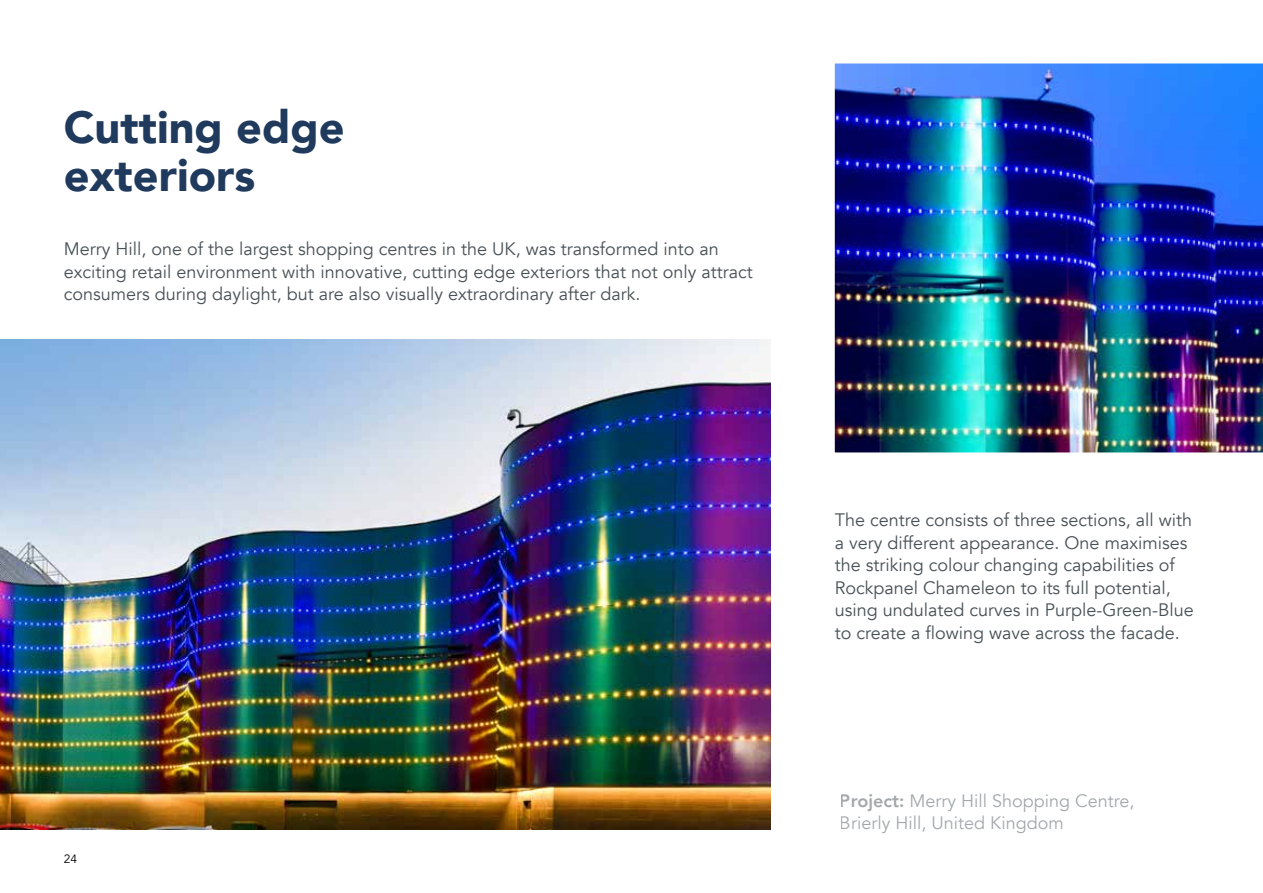
<style>
.page{position:relative;width:1263px;height:893px;background:#fff}
.page>*{position:absolute;margin:0;border:0;box-sizing:border-box;transform-origin:0 0}
.t1{font:900 45px/48px "Avenir";color:#203a5d}
.t2{font:18px/22.5px "Avenir";color:#485156}
.t3{font:12px "Avenir";color:#000}
.s1{font-weight:800}
</style>
<div class="page">
<img style="left:0;top:339px;width:771px;height:490px">
<img style="left:834px;top:63px;width:429px;height:390px">
<h1 class="t1" style="left:64px;top:102px;width:282px">Cutting edge exteriors</h1>
<p class="t2" style="left:64px;top:238px;width:690px">Merry Hill, one of the largest shopping centres in the UK, was transformed into an exciting retail environment with innovative, cutting edge exteriors that not only attract consumers during daylight, but are also visually extraordinary after dark.</p>
<p class="t3" style="left:64px;top:852px;width:15px">24</p>
<p class="t2" style="left:835px;top:509px;width:361px">The centre consists of three sections, all with a very different appearance. One maximises the striking colour changing capabilities of Rockpanel Chameleon to its full potential, using undulated curves in Purple-Green-Blue to create a flowing wave across the facade.</p>
<p class="t2" style="left:840px;top:790px;width:296px"><span class="s1">Project:</span> Merry Hill Shopping Centre,<br>Brierly Hill, United Kingdom</p>
</div>
